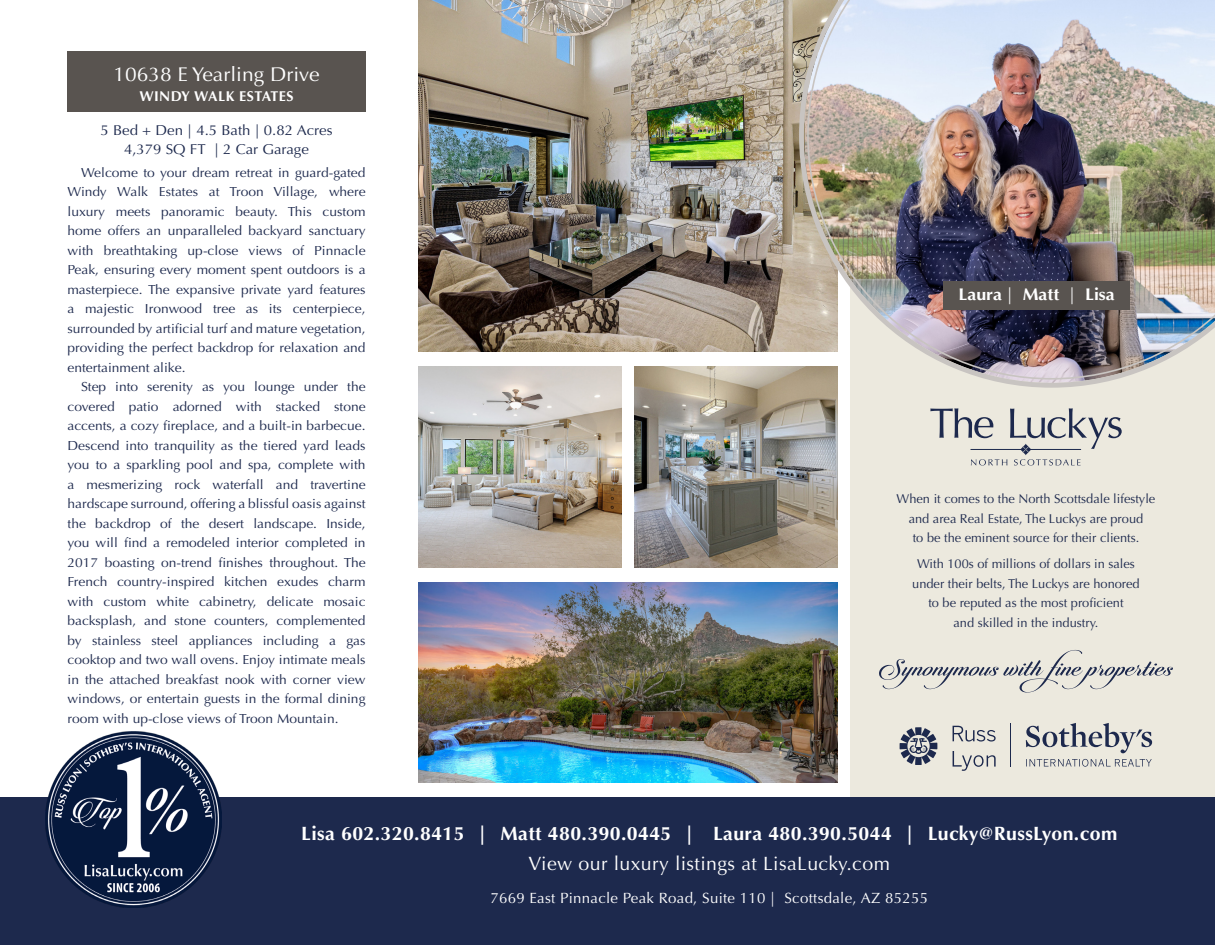
<style>
.page{position:relative;width:1215px;height:945px;background:#fff}
.page>*{position:absolute;margin:0;border:0;box-sizing:border-box;transform-origin:0 0}
.t1{font:19.95px "Optima";color:#fff;scale:1.05 1}
.t2{font:700 19.35px "Optima";letter-spacing:.02em;color:#fff}
.t3{font:19.35px "Optima";letter-spacing:.02em;color:#fff}
.t4{font:700 16.95px "Optima";color:#fff;scale:1.05 1}
.t5{font:14.85px "Optima";letter-spacing:.02em;color:#fff}
.t6{font:14.25px/19.5px "Optima";color:#1d294d;text-align:center;scale:1.05 1}
.t7{font:700 14.25px "Optima";letter-spacing:.03em;color:#fff}
.t8{font:13.05px/19.5px "Optima";color:#1d294d;text-align:justify;scale:1.05 1}
.t9{font:12.9px/19.5px "Optima";color:#1d294d;text-align:center}
.s1{font-weight:400}
</style>
<div class="page">
<img style="left:418px;top:0;width:381px;height:352px">
<div style="left:850px;top:388px;width:365px;height:410px;background:#ece9de"></div>
<svg style="left:930px;top:408px;width:192px;height:58px"></svg>
<hr style="left:1029px;top:449px;width:52px;height:1px;background:#1d294d">
<hr style="left:971px;top:449px;width:52px;height:1px;background:#1d294d">
<hr style="left:1010px;top:723px;width:1px;height:44px;background:#1d294d">
<svg style="left:1026px;top:723px;width:126px;height:30px"></svg>
<svg style="left:1026px;top:759px;width:126px;height:8px"></svg>
<svg style="left:953px;top:726px;width:43px;height:16px"></svg>
<svg style="left:953px;top:751px;width:43px;height:20px"></svg>
<svg style="left:900px;top:727px;width:38px;height:38px"></svg>
<svg style="left:799px;top:0;width:416px;height:388px"></svg>
<img style="left:807px;top:0;width:408px;height:380px">
<div style="left:943px;top:281px;width:187px;height:29px;background:#595450"></div>
<div style="left:0;top:798px;width:1215px;height:147px;background:#1d294d"></div>
<svg style="left:879px;top:650px;width:294px;height:43px"></svg>
<img style="left:45px;top:731px;width:177px;height:177px">
<div style="left:68px;top:51px;width:298px;height:60px;background:#595450"></div>
<img style="left:418px;top:582px;width:420px;height:201px">
<img style="left:418px;top:367px;width:204px;height:201px">
<img style="left:634px;top:367px;width:204px;height:201px">
<h1 class="t1" style="left:113px;top:63px;width:198px">10638 E Yearling Drive</h1>
<p class="t7" style="left:139px;top:87px;width:156px">WINDY WALK ESTATES</p>
<p class="t6" style="left:101px;top:120px;width:222px">5 Bed + Den | 4.5 Bath | 0.82 Acres<br>4,379 SQ FT | 2 Car Garage</p>
<p class="t8" style="left:68px;top:163px;width:285px;text-indent:13px">Welcome to your dream retreat in guard-gated Windy Walk Estates at Troon Village, where luxury meets panoramic beauty. This custom home offers an unparalleled backyard sanctuary with breathtaking up-close views of Pinnacle Peak, ensuring every moment spent outdoors is a masterpiece. The expansive private yard features a majestic Ironwood tree as its centerpiece, surrounded by artificial turf and mature vegetation, providing the perfect backdrop for relaxation and entertainment alike.</p>
<p class="t8" style="left:68px;top:377px;width:285px;text-indent:13px">Step into serenity as you lounge under the covered patio adorned with stacked stone accents, a cozy fireplace, and a built-in barbecue.<br>Descend into tranquility as the tiered yard leads you to a sparkling pool and spa, complete with a mesmerizing rock waterfall and travertine hardscape surround, offering a blissful oasis against the backdrop of the desert landscape. Inside, you will find a remodeled interior completed in 2017 boasting on-trend finishes throughout. The French country-inspired kitchen exudes charm with custom white cabinetry, delicate mosaic backsplash, and stone counters, complemented by stainless steel appliances including a gas cooktop and two wall ovens. Enjoy intimate meals in the attached breakfast nook with corner view windows, or entertain guests in the formal dining room with up-close views of Troon Mountain.</p>
<p class="t4" style="left:959px;top:285px;width:150px">Laura <span class="s1">|</span> Matt <span class="s1">|</span> Lisa</p>
<p class="t9" style="left:897px;top:489px;width:260px">When it comes to the North Scottsdale lifestyle and area Real Estate, The Luckys are proud<br>to be the eminent source for their clients.</p>
<p class="t9" style="left:912px;top:554px;width:229px">With 100s of millions of dollars in sales under their belts, The Luckys are honored to be reputed as the most proficient<br>and skilled in the industry.</p>
<h2 class="t2" style="left:301px;top:822px;width:818px">Lisa 602.320.8415 | Matt 480.390.0445 | Laura 480.390.5044 | Lucky@RussLyon.com</h2>
<h2 class="t3" style="left:529px;top:852px;width:363px">View our luxury listings at LisaLucky.com</h2>
<p class="t5" style="left:491px;top:890px;width:439px">7669 East Pinnacle Peak Road, Suite 110 | Scottsdale, AZ 85255</p>
</div>
